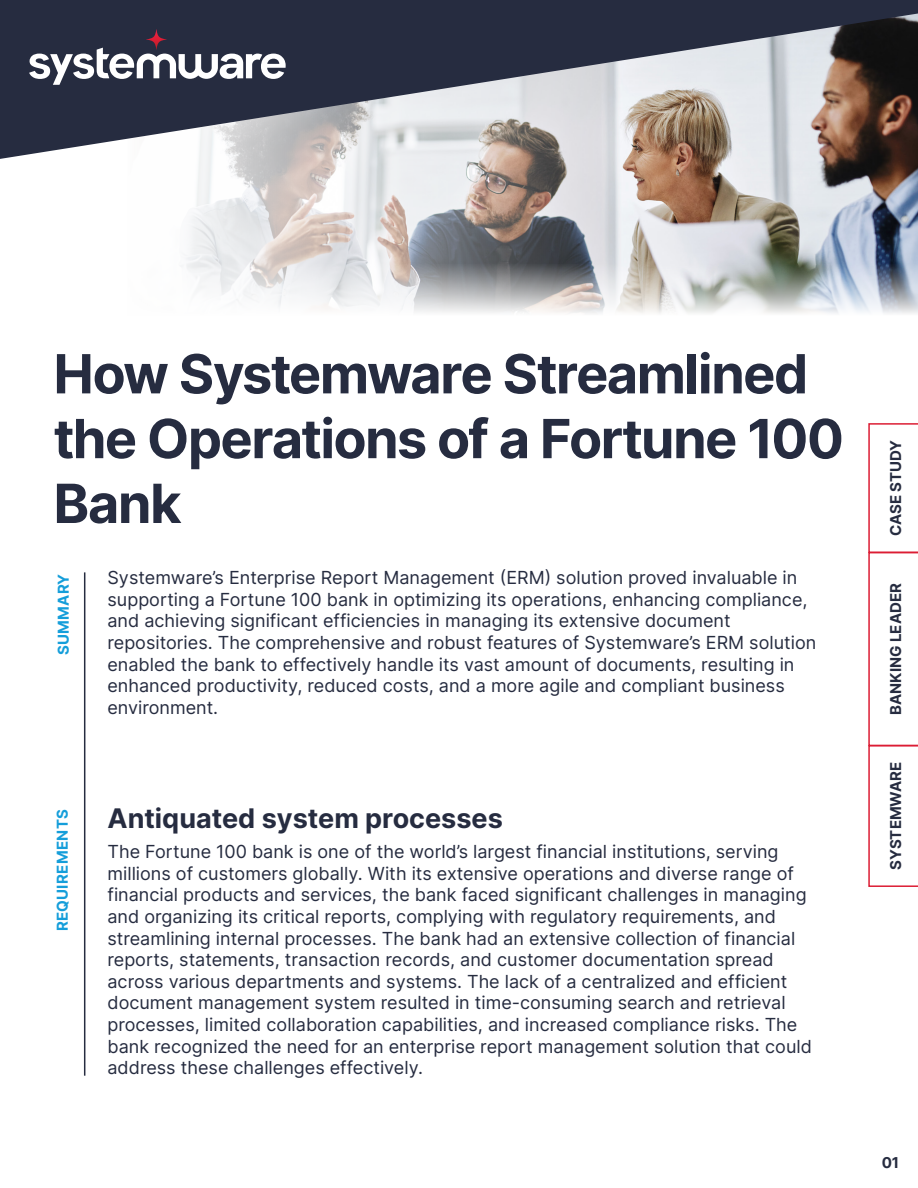
<style>
.page{position:relative;width:918px;height:1188px;background:#fff}
.page>*{position:absolute;margin:0;border:0;box-sizing:border-box;transform-origin:0 0}
.t1{font:700 54px/64.8px "Inter";letter-spacing:-.03em;color:#262c40}
.Main_Body_Page_1{font:700 27px "Inter";color:#262c40}
.Main_Body_Page_1-2{font:18px/21.6px "Inter";color:#262c40}
.t2{font:700 15px "Inter";color:#262c40}
.t3{font:700 15px "Inter";letter-spacing:.02em;color:#159eda}
</style>
<div class="page">
<img style="left:663px;top:159px;width:255px;height:102px">
<svg style="left:663px;top:261px;width:255px;height:53px"></svg>
<svg style="left:185px;top:159px;width:478px;height:154px"></svg>
<svg style="left:0;top:0;width:918px;height:159px;background:#707079"></svg>
<svg style="left:29px;top:29px;width:257px;height:56px"></svg>
<svg style="left:868px;top:423px;width:50px;height:464px"></svg>
<hr style="left:84px;top:572px;width:1px;height:504px;background:#262c40">
<p class="t1" style="left:54px;top:340px;width:792px">How Systemware Streamlined the Operations of a Fortune 100<br>Bank</p>
<p class="t3" style="left:52px;top:655px;width:83px;rotate:-90deg">SUMMARY</p>
<p class="t3" style="left:51px;top:931px;width:123px;rotate:-90deg">REQUIREMENTS</p>
<p class="Main_Body_Page_1-2" style="left:108px;top:566px;width:710px">Systemware’s Enterprise Report Management (ERM) solution proved invaluable in supporting a Fortune 100 bank in optimizing its operations, enhancing compliance, and achieving significant efficiencies in managing its extensive document repositories. The comprehensive and robust features of Systemware’s ERM solution enabled the bank to effectively handle its vast amount of documents, resulting in enhanced productivity, reduced costs, and a more agile and compliant business environment.</p>
<p class="Main_Body_Page_1" style="left:108px;top:799px;width:397px">Antiquated system processes</p>
<p class="Main_Body_Page_1-2" style="left:108px;top:840px;width:706px">The Fortune 100 bank is one of the world’s largest financial institutions, serving millions of customers globally. With its extensive operations and diverse range of financial products and services, the bank faced significant challenges in managing and organizing its critical reports, complying with regulatory requirements, and streamlining internal processes. The bank had an extensive collection of financial reports, statements, transaction records, and customer documentation spread across various departments and systems. The lack of a centralized and efficient document management system resulted in time-consuming search and retrieval processes, limited collaboration capabilities, and increased compliance risks. The bank recognized the need for an enterprise report management solution that could address these challenges effectively.</p>
<p class="t2" style="left:885px;top:536px;width:98px;rotate:-90deg">CASE STUDY</p>
<p class="t2" style="left:885px;top:715px;width:133px;rotate:-90deg">BANKING LEADER</p>
<p class="t2" style="left:885px;top:870px;width:110px;rotate:-90deg">SYSTEMWARE</p>
<p class="t2" style="left:882px;top:1152px;width:19px">01</p>
</div>
